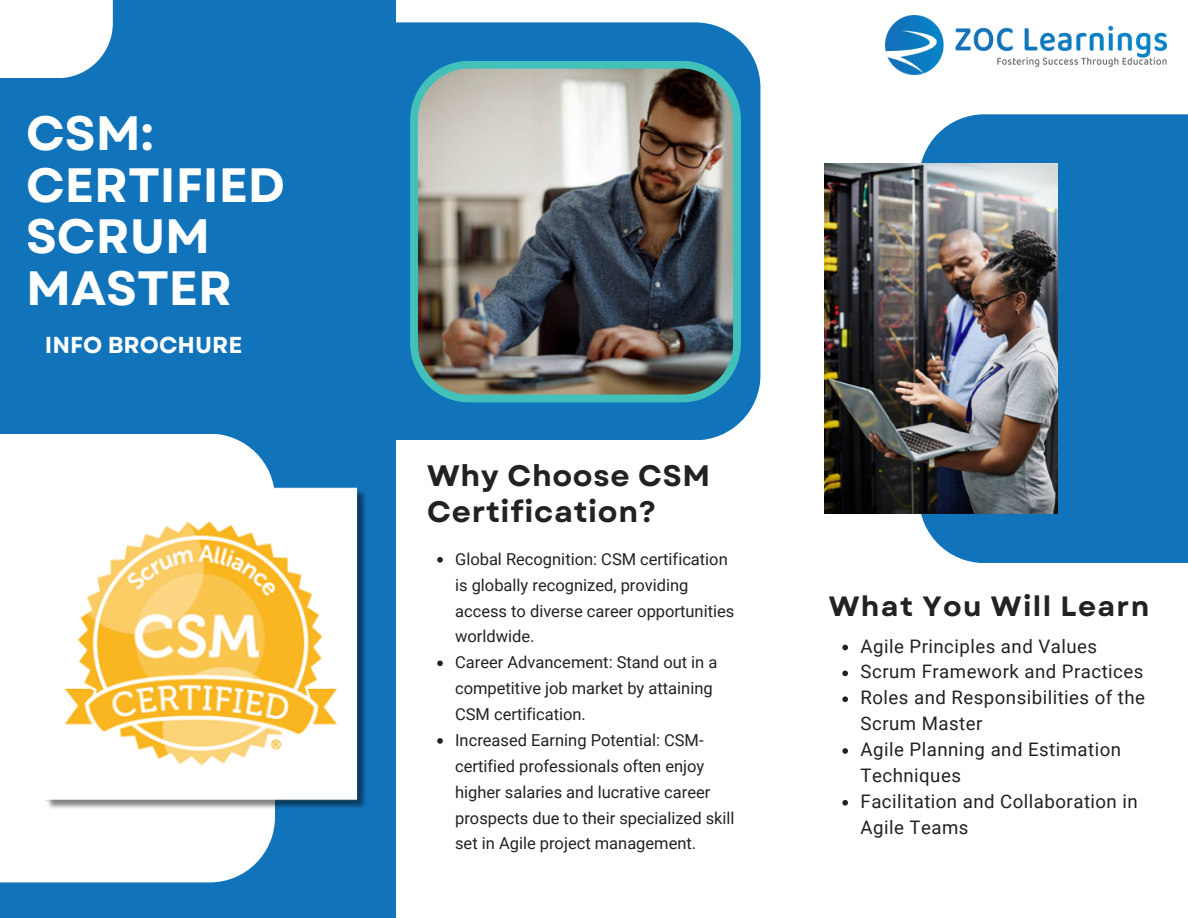
<style>
.page{position:relative;width:1188px;height:918px;background:#fff}
.page>*{position:absolute;margin:0;border:0;box-sizing:border-box;transform-origin:0 0}
.t1{font:700 48.15px/51.4px "Garet";color:#fff}
.t2{font:700 29.7px/36px "Garet";letter-spacing:.025em;color:#222}
.t3{font:700 27.9px "Garet";letter-spacing:.05em;color:#222}
.t4{font:700 23.1px "Garet";color:#fff}
.t5{font:18.6px/25.8px "Roboto";letter-spacing:.025em;color:#222}
.t6{font:16.5px/25.8px "Roboto";color:#222}
</style>
<div class="page">
<div style="left:0;top:0;width:396px;height:918px;background:#1174bb"></div>
<div style="left:0;top:434px;width:275px;height:448px;background:#fff"></div>
<div style="left:919px;top:114px;width:269px;height:449px;background:#1174bb"></div>
<div style="left:332px;top:22px;width:428px;height:418px;background:#1174bb;border-radius:65px"></div>
<img style="left:410px;top:61px;width:331px;height:341px">
<div style="left:0;top:0;width:113px;height:78px;background:#fff"></div>
<img style="left:886px;top:16px;width:280px;height:58px">
<img style="left:45px;top:488px;width:321px;height:321px">
<img style="left:825px;top:164px;width:232px;height:350px">
<svg style="left:437px;top:557px;width:6px;height:6px"></svg>
<svg style="left:437px;top:660px;width:6px;height:6px"></svg>
<svg style="left:437px;top:738px;width:6px;height:6px"></svg>
<svg style="left:842px;top:645px;width:6px;height:5px"></svg>
<svg style="left:842px;top:671px;width:6px;height:5px"></svg>
<svg style="left:842px;top:696px;width:6px;height:6px"></svg>
<svg style="left:842px;top:748px;width:6px;height:6px"></svg>
<svg style="left:842px;top:800px;width:6px;height:6px"></svg>
<h2 class="t1" style="left:26px;top:108px;width:260px">CSM:<br>CERTIFIED<br>SCRUM<br>MASTER</h2>
<p class="t4" style="left:45px;top:328px;width:199px">INFO BROCHURE</p>
<p class="t2" style="left:427px;top:458px;width:285px">Why Choose CSM<br>Certification?</p>
<p class="t6" style="left:455px;top:546px;width:281px">Global Recognition: CSM certification is globally recognized, providing access to diverse career opportunities worldwide.</p>
<p class="t6" style="left:455px;top:650px;width:264px">Career Advancement: Stand out in a competitive job market by attaining<br>CSM certification.</p>
<p class="t6" style="left:455px;top:727px;width:281px">Increased Earning Potential: CSM&shy;certified professionals often enjoy higher salaries and lucrative career prospects due to their specialized skill set in Agile project management.</p>
<h2 class="t3" style="left:829px;top:586px;width:322px">What You Will Learn</h2>
<p class="t5" style="left:861px;top:633px;width:238px">Agile Principles and Values</p>
<p class="t5" style="left:861px;top:659px;width:284px">Scrum Framework and Practices</p>
<p class="t5" style="left:861px;top:685px;width:286px">Roles and Responsibilities of the<br>Scrum Master</p>
<p class="t5" style="left:861px;top:737px;width:262px">Agile Planning and Estimation<br>Techniques</p>
<p class="t5" style="left:861px;top:789px;width:279px">Facilitation and Collaboration in<br>Agile Teams</p>
</div>
